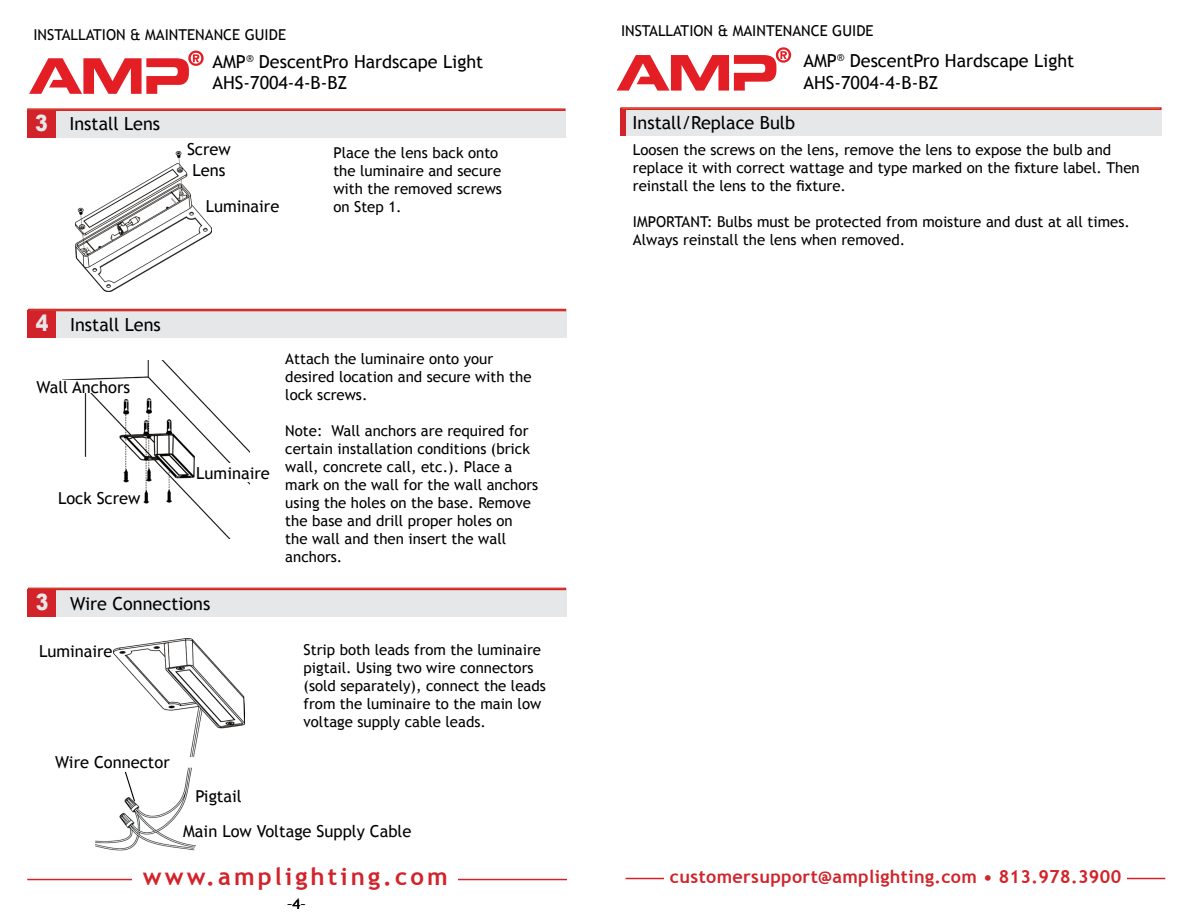
<style>
.page{position:relative;width:1188px;height:918px;background:#fff}
.page>*{position:absolute;margin:0;border:0;box-sizing:border-box;transform-origin:0 0}
.t1{font:700 24px "Trebuchet MS";letter-spacing:.13em;color:#d2232a}
.t2{font:18px/21.6px "Trebuchet MS";color:#000}
.t3{font:700 18px "Trebuchet MS";letter-spacing:.02em;color:#d2232a}
.t4{font:16.5px "Trebuchet MS";color:#000}
.t5{font:15px/18px "Trebuchet MS";color:#000}
.s1{font-family:"Arial";font-weight:900;font-size:22.5px;color:#e6e7e8}
</style>
<div class="page">
<svg style="left:29px;top:51px;width:175px;height:43px"></svg>
<hr style="left:27px;top:879px;width:540px;height:1px;background:#d2232a">
<div style="left:133px;top:867px;width:325px;height:32px;background:#fff"></div>
<div style="left:33px;top:589px;width:533px;height:28px;background:#e6e7e8"></div>
<div style="left:28px;top:589px;width:28px;height:28px;background:#d2232a"></div>
<div style="left:28px;top:588px;width:538px;height:2px;border:1px solid #d2232a"></div>
<div style="left:32px;top:110px;width:534px;height:27px;background:#e6e7e8"></div>
<div style="left:27px;top:110px;width:28px;height:27px;background:#d2232a"></div>
<div style="left:27px;top:108px;width:539px;height:3px;border:1px solid #d2232a"></div>
<hr style="left:626px;top:878px;width:539px;height:1px;background:#d2232a">
<div style="left:664px;top:870px;width:463px;height:28px;background:#fff"></div>
<svg style="left:617px;top:47px;width:174px;height:44px"></svg>
<img style="left:75px;top:151px;width:136px;height:140px">
<div style="left:206px;top:200px;width:73px;height:12px;background:#fff"></div>
<div style="left:192px;top:164px;width:33px;height:12px;background:#fff"></div>
<div style="left:187px;top:142px;width:44px;height:13px;background:#fff"></div>
<div style="left:33px;top:310px;width:533px;height:28px;background:#e6e7e8"></div>
<div style="left:28px;top:310px;width:28px;height:28px;background:#d2232a"></div>
<div style="left:28px;top:309px;width:538px;height:2px;border:1px solid #d2232a"></div>
<img style="left:63px;top:361px;width:186px;height:177px">
<div style="left:196px;top:463px;width:77px;height:19px;background:#fff"></div>
<div style="left:58px;top:491px;width:83px;height:15px;background:#fff"></div>
<div style="left:37px;top:380px;width:93px;height:13px;background:#fff"></div>
<img style="left:96px;top:639px;width:148px;height:212px">
<div style="left:39px;top:644px;width:74px;height:13px;background:#fff"></div>
<div style="left:55px;top:753px;width:115px;height:19px;background:#fff"></div>
<div style="left:183px;top:825px;width:229px;height:12px;background:#fff"></div>
<div style="left:196px;top:788px;width:46px;height:16px;background:#fff"></div>
<svg style="left:124px;top:771px;width:12px;height:32px"></svg>
<div style="left:622px;top:108px;width:540px;height:28px;background:#e6e7e8"></div>
<div style="left:620px;top:109px;width:6px;height:27px;background:#d2232a"></div>
<div style="left:620px;top:107px;width:542px;height:3px;border:1px solid #d2232a"></div>
<p class="t5" style="left:33px;top:26px;width:254px">INSTALLATION &amp; MAINTENANCE GUIDE</p>
<p class="t5" style="left:621px;top:22px;width:254px">INSTALLATION &amp; MAINTENANCE GUIDE</p>
<p class="t2" style="left:35px;top:113px;width:127px"><span class="s1">3</span> Install Lens</p>
<p class="t2" style="left:36px;top:314px;width:127px"><span class="s1">4</span> Install Lens</p>
<p class="t4" style="left:37px;top:377px;width:95px">Wall Anchors</p>
<p class="t4" style="left:58px;top:489px;width:84px">Lock Screw</p>
<p class="t2" style="left:213px;top:51px;width:272px">AMP<sup>®</sup> DescentPro Hardscape Light<br>AHS-7004-4-B-BZ</p>
<p class="t2" style="left:804px;top:50px;width:272px">AMP<sup>®</sup> DescentPro Hardscape Light<br>AHS-7004-4-B-BZ</p>
<p class="t4" style="left:187px;top:139px;width:45px">Screw</p>
<p class="t4" style="left:192px;top:161px;width:35px">Lens</p>
<p class="t5" style="left:333px;top:144px;width:170px">Place the lens back onto the luminaire and secure with the removed screws</p>
<p class="t4" style="left:206px;top:196px;width:75px">Luminaire</p>
<p class="t5" style="left:333px;top:198px;width:70px">on Step 1.</p>
<p class="t4" style="left:196px;top:463px;width:75px">Luminaire</p>
<p class="t5" style="left:285px;top:350px;width:248px">Attach the luminaire onto your desired location and secure with the lock screws.</p>
<p class="t5" style="left:285px;top:422px;width:255px">Note: Wall anchors are required for certain installation conditions (brick wall, concrete call, etc.). Place a mark on the wall for the wall anchors using the holes on the base. Remove the base and drill proper holes on the wall and then insert the wall anchors.</p>
<p class="t2" style="left:633px;top:112px;width:164px">Install/Replace Bulb</p>
<p class="t5" style="left:633px;top:141px;width:508px">Loosen the screws on the lens, remove the lens to expose the bulb and replace it with correct wattage and type marked on the fixture label. Then reinstall the lens to the fixture.</p>
<p class="t5" style="left:633px;top:213px;width:499px">IMPORTANT: Bulbs must be protected from moisture and dust at all times.<br>Always reinstall the lens when removed.</p>
<p class="t2" style="left:36px;top:593px;width:176px"><span class="s1">3</span> Wire Connections</p>
<p class="t4" style="left:39px;top:641px;width:75px">Luminaire</p>
<p class="t4" style="left:55px;top:753px;width:116px">Wire Connector</p>
<p class="t4" style="left:196px;top:787px;width:48px">Pigtail</p>
<p class="t5" style="left:304px;top:641px;width:244px">Strip both leads from the luminaire pigtail. Using two wire connectors (sold separately), connect the leads from the luminaire to the main low voltage supply cable leads.</p>
<p class="t4" style="left:183px;top:822px;width:230px">Main Low Voltage Supply Cable</p>
<h1 class="t1" style="left:143px;top:861px;width:307px">www.amplighting.com</h1>
<p class="t5" style="left:287px;top:895px;width:20px">–4–</p>
<p class="t3" style="left:670px;top:866px;width:453px">customersupport@amplighting.com • 813.978.3900</p>
</div>
